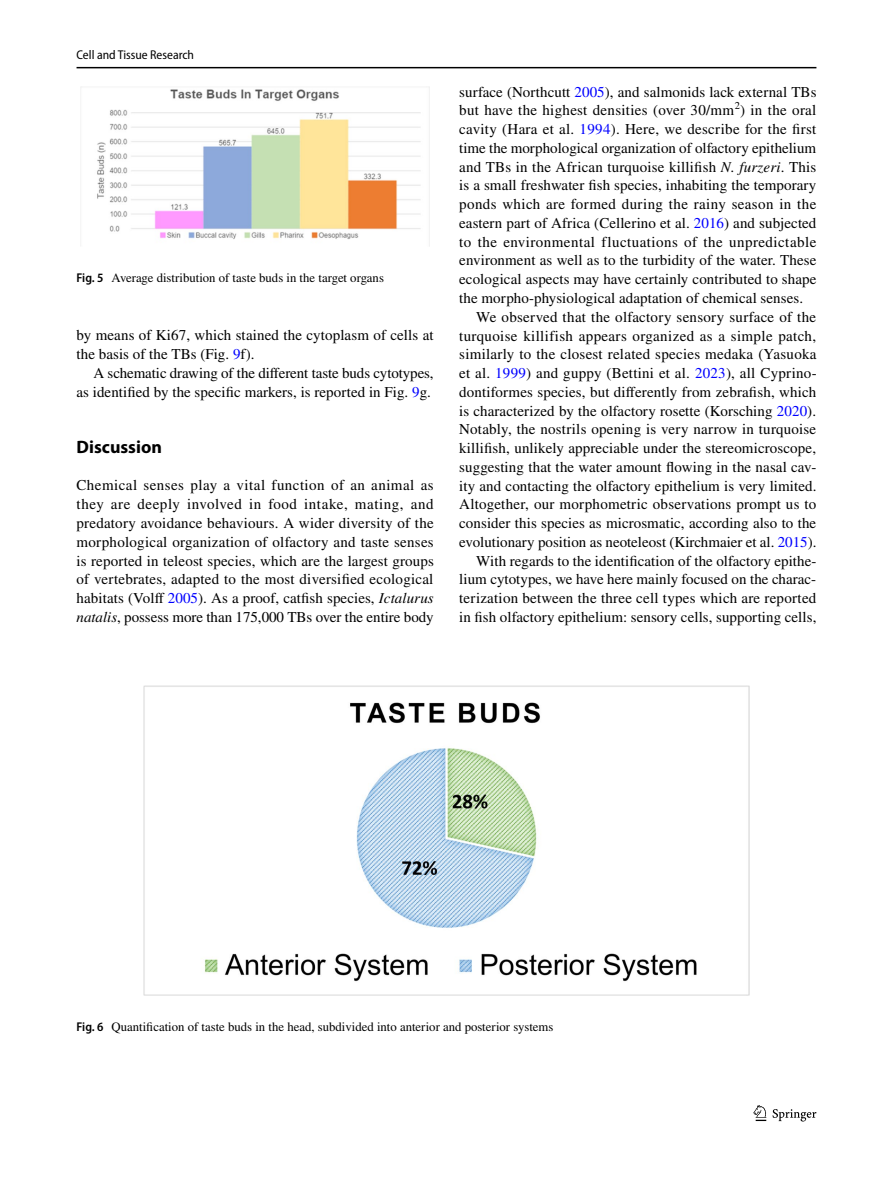
<style>
.page{position:relative;width:893px;height:1187px;background:#fff}
.page>*{position:absolute;margin:0;border:0;box-sizing:border-box;transform-origin:0 0}
.t1{font:700 18px "Myriad Pro";color:#000}
.t2{font:15px/18.8px "STIX";letter-spacing:.005em;color:#000}
.t3{font:15px "STIX";letter-spacing:.025em;color:#000}
.t4{font:15px "STIX";letter-spacing:.03em;color:#000}
.t5{font:12.75px "STIX";color:#000}
.t6{font:semi-condensed 12.75px "Myriad Pro";color:#000}
.s1{font-family:"Myriad Pro";font-weight:600;font-stretch:semi-condensed}
.s2{color:#00f}
.s3{font-style:italic}
</style>
<div class="page">
<hr style="left:77px;top:67px;width:739px;height:1px;background:#000">
<svg style="left:753px;top:1105px;width:13px;height:15px"></svg>
<svg style="left:773px;top:1109px;width:43px;height:12px"></svg>
<img style="left:80px;top:87px;width:350px;height:159px">
<img style="left:144px;top:685px;width:605px;height:310px">
<p class="t6" style="left:77px;top:48px;width:119px">Cell and Tissue Research</p>
<p class="t5" style="left:77px;top:268px;width:309px"><span class="s1">Fig. 5</span> Average distribution of taste buds in the target organs</p>
<p class="t2" style="left:77px;top:327px;width:359px">by means of Ki67, which stained the cytoplasm of cells at the basis of the TBs (Fig. <span class="s2">9</span>f).</p>
<p class="t2" style="left:77px;top:364px;width:359px;text-align:right">A schematic drawing of the different taste buds cytotypes,<br>as identified by the specific markers, is reported in Fig. <span class="s2">9</span>g.</p>
<p class="t1" style="left:77px;top:435px;width:87px">Discussion</p>
<p class="t2" style="left:77px;top:477px;width:359px;text-align:justify">Chemical senses play a vital function of an animal as they are deeply involved in food intake, mating, and predatory avoidance behaviours. A wider diversity of the morphological organization of olfactory and taste senses is reported in teleost species, which are the largest groups of vertebrates, adapted to the most diversified ecological habitats (Volff <span class="s2">2005</span>). As a proof, catfish species, <span class="s3">Ictalurus natalis</span>, possess more than 175,000 TBs over the entire body</p>
<p class="t2" style="left:459px;top:83px;width:359px">surface (Northcutt <span class="s2">2005</span>), and salmonids lack external TBs</p>
<p class="t2" style="left:459px;top:102px;width:359px">but have the highest densities (over 30/mm<sup>2</sup>) in the oral</p>
<p class="t2" style="left:459px;top:121px;width:359px">cavity (Hara et al. <span class="s2">1994</span>). Here, we describe for the first</p>
<p class="t2" style="left:459px;top:139px;width:358px">time the morphological organization of olfactory epithelium</p>
<p class="t2" style="left:459px;top:158px;width:359px">and TBs in the African turquoise killifish <span class="s3">N. furzeri</span>. This</p>
<p class="t2" style="left:459px;top:177px;width:359px">is a small freshwater fish species, inhabiting the temporary</p>
<p class="t3" style="left:459px;top:194px;width:359px">ponds which are formed during the rainy season in the</p>
<p class="t2" style="left:459px;top:214px;width:359px">eastern part of Africa (Cellerino et al. <span class="s2">2016</span>) and subjected</p>
<p class="t4" style="left:459px;top:231px;width:359px">to the environmental fluctuations of the unpredictable</p>
<p class="t2" style="left:459px;top:252px;width:359px">environment as well as to the turbidity of the water. These</p>
<p class="t2" style="left:459px;top:271px;width:359px">ecological aspects may have certainly contributed to shape</p>
<p class="t2" style="left:459px;top:289px;width:345px">the morpho-physiological adaptation of chemical senses.</p>
<p class="t2" style="left:476px;top:308px;width:341px">We observed that the olfactory sensory surface of the</p>
<p class="t3" style="left:459px;top:325px;width:358px">turquoise killifish appears organized as a simple patch,</p>
<p class="t2" style="left:459px;top:346px;width:359px">similarly to the closest related species medaka (Yasuoka</p>
<p class="t2" style="left:459px;top:364px;width:359px">et al. <span class="s2">1999</span>) and guppy (Bettini et al. <span class="s2">2023</span>), all Cyprino-</p>
<p class="t2" style="left:459px;top:383px;width:359px">dontiformes species, but differently from zebrafish, which</p>
<p class="t2" style="left:459px;top:402px;width:358px">is characterized by the olfactory rosette (Korsching <span class="s2">2020</span>).</p>
<p class="t2" style="left:459px;top:421px;width:359px">Notably, the nostrils opening is very narrow in turquoise</p>
<p class="t2" style="left:459px;top:439px;width:358px">killifish, unlikely appreciable under the stereomicroscope,</p>
<p class="t2" style="left:459px;top:458px;width:359px">suggesting that the water amount flowing in the nasal cav-</p>
<p class="t2" style="left:459px;top:477px;width:359px">ity and contacting the olfactory epithelium is very limited.</p>
<p class="t2" style="left:459px;top:496px;width:359px">Altogether, our morphometric observations prompt us to</p>
<p class="t2" style="left:459px;top:514px;width:358px">consider this species as microsmatic, according also to the</p>
<p class="t2" style="left:459px;top:533px;width:359px">evolutionary position as neoteleost (Kirchmaier et al. <span class="s2">2015</span>).</p>
<p class="t2" style="left:476px;top:552px;width:342px">With regards to the identification of the olfactory epithe-</p>
<p class="t2" style="left:459px;top:571px;width:358px">lium cytotypes, we have here mainly focused on the charac-</p>
<p class="t2" style="left:459px;top:589px;width:359px">terization between the three cell types which are reported</p>
<p class="t2" style="left:459px;top:608px;width:359px">in fish olfactory epithelium: sensory cells, supporting cells,</p>
<p class="t5" style="left:77px;top:1017px;width:478px"><span class="s1">Fig. 6</span> Quantification of taste buds in the head, subdivided into anterior and posterior systems</p>
</div>
